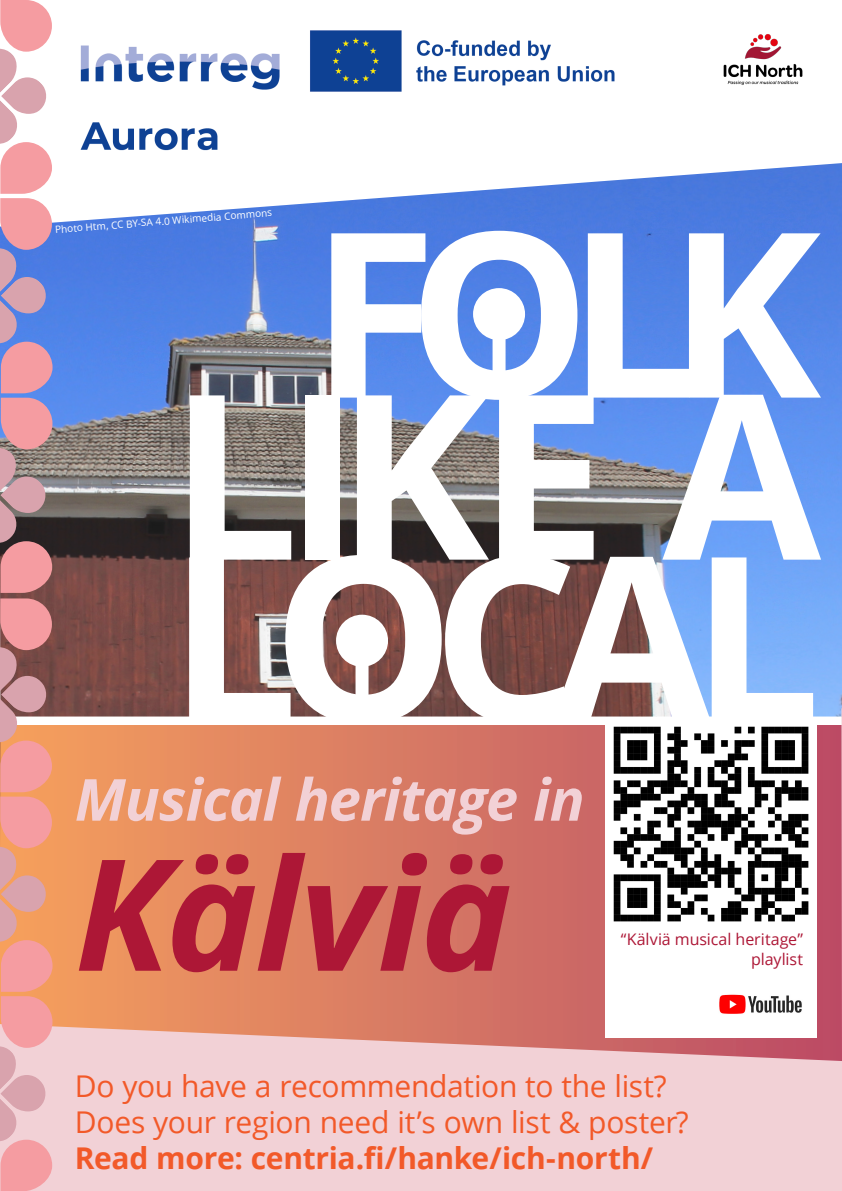
<style>
.page{position:relative;width:842px;height:1191px;background:#fff}
.page>*{position:absolute;margin:0;border:0;box-sizing:border-box;transform-origin:0 0}
.t1{font:700 230px/162px "Open Sans";letter-spacing:-.105em;color:#fff;text-align:right}
.t2{font:italic 700 155px "Open Sans";letter-spacing:-.02em;color:#ad1736}
.t3{font:italic 700 58px "Open Sans";letter-spacing:-.015em;color:#f2d1d6}
.t4{font:30px "Open Sans";letter-spacing:-.01em;color:#f25929}
.t5{font:700 30px "Open Sans";letter-spacing:-.01em;color:#f25929}
.t6{font:16px/19.2px "Open Sans";letter-spacing:-.005em;color:#ad1736;text-align:right}
.t7{font:10px "Open Sans";color:#fff}
</style>
<div class="page">
<img style="left:80px;top:30px;width:535px;height:121px">
<img style="left:53px;top:163px;width:789px;height:545px">
<svg style="left:53px;top:708px;width:789px;height:483px;background:#e29e90"></svg>
<img style="left:723px;top:34px;width:80px;height:51px">
<div style="left:605px;top:723px;width:211px;height:315px;background:#fff"></div>
<img style="left:613px;top:726px;width:196px;height:196px">
<div style="left:492px;top:314px;width:14px;height:58px;background:#fff"></div>
<div style="left:473px;top:288px;width:52px;height:52px;background:#fff;border-radius:50%"></div>
<svg style="left:0;top:0;width:53px;height:1191px;background:#d79ea3"></svg>
<img style="left:719px;top:994px;width:83px;height:20px">
<div style="left:356px;top:640px;width:12px;height:58px;background:#fff"></div>
<div style="left:336px;top:614px;width:52px;height:52px;background:#fff;border-radius:50%"></div>
<p class="t7" style="left:55px;top:224px;width:219px;rotate:-5deg">Photo Htm, CC BY-SA 4.0 Wikimedia Commons</p>
<p class="t1" style="left:169px;top:227px;width:653px">FOLK<br>LIKE A</p>
<p class="t1" style="left:168px;top:551px;width:654px">LOCAL</p>
<p class="t3" style="left:75px;top:758px;width:511px">Musical heritage in</p>
<p class="t2" style="left:75px;top:805px;width:439px">Kälviä</p>
<p class="t6" style="left:621px;top:929px;width:184px">“Kälviä musical heritage” playlist</p>
<p class="t4" style="left:75px;top:1065px;width:593px">Do you have a recommendation to the list?</p>
<p class="t4" style="left:75px;top:1101px;width:615px">Does your region need it’s own list &amp; poster?</p>
<p class="t5" style="left:75px;top:1137px;width:580px">Read more: centria.fi/hanke/ich-north/</p>
</div>
